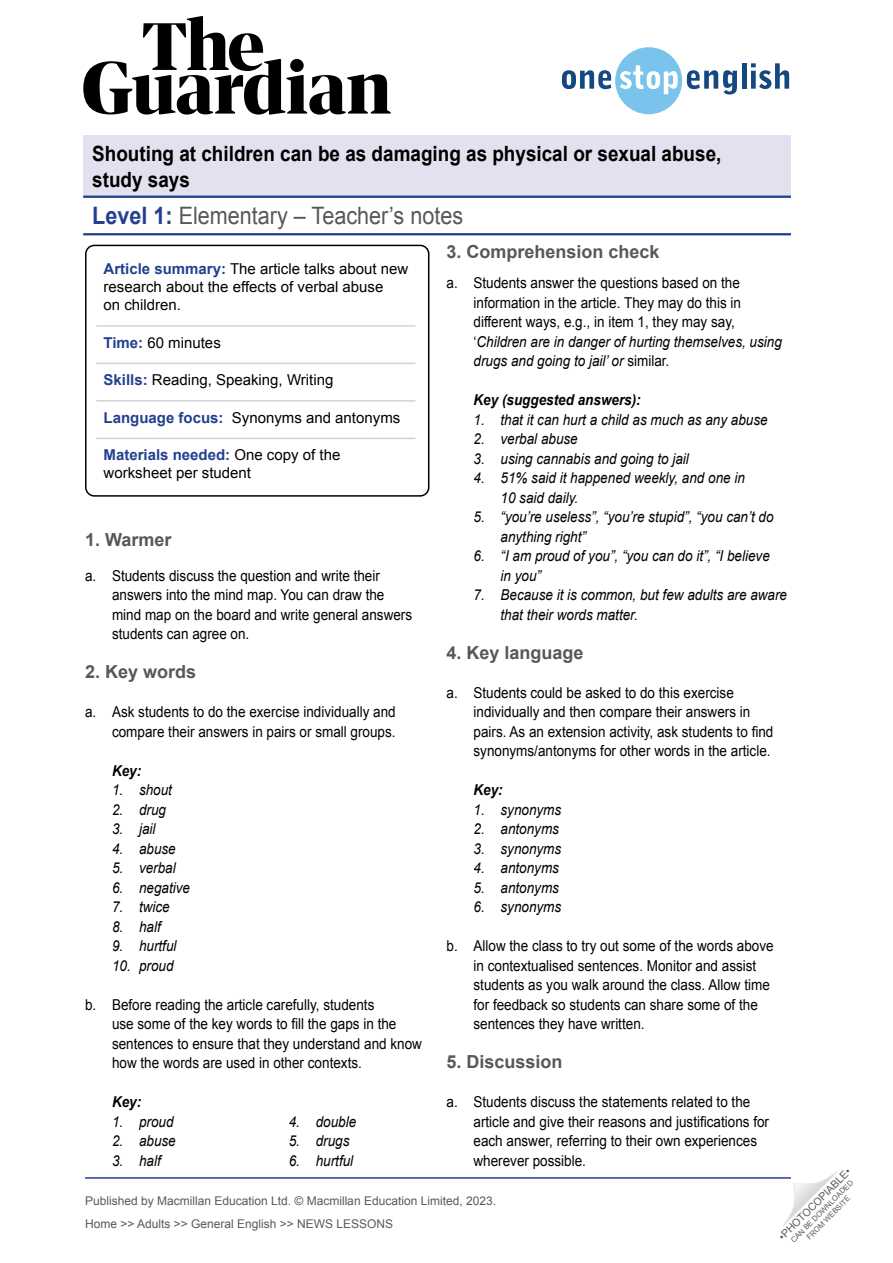
<style>
.page{position:relative;width:893px;height:1263px;background:#fff}
.page>*{position:absolute;margin:0;border:0;box-sizing:border-box;transform-origin:0 0}
.t1{font:24px "Arial";color:#58585a;scale:.9 1}
.t2{font:700 21px/25.2px "Arial";color:#000;scale:.9 1}
.TN__Title{font:700 18px "Arial";color:#58585a}
.TN__Info_box_-_body{font:15px/19.5px "Arial";color:#000;scale:.9 1}
.t3{font:italic 15px/19.5px "Arial";color:#000;scale:.9 1}
.TN__Info_box_-_body-2{font:15px/18px "Arial";color:#000}
.TN__Key_title{font:italic 700 15px "Arial";color:#000;scale:.9 1}
.t4{font:12px/23px "Arial";color:#58595b}
.t5{font:10.5px "Arial";color:#58595b}
.t6{font:7.5px/9px "Arial";color:#58595b;text-align:center}
.s1{font-weight:700;color:#23408f}
.s2{font-style:italic}
</style>
<div class="page">
<hr style="left:85px;top:1177px;width:706px;height:2px;background:#23408f">
<svg style="left:783px;top:1171px;width:55px;height:55px"></svg>
<svg style="left:83px;top:16px;width:308px;height:99px"></svg>
<svg style="left:562px;top:47px;width:175px;height:67px"></svg>
<hr style="left:742px;top:63px;width:4px;height:26px;background:#154780">
<svg style="left:751px;top:63px;width:38px;height:26px"></svg>
<div style="left:83px;top:136px;width:708px;height:61px;background:#e1e1ef"></div>
<hr style="left:83px;top:196px;width:708px;height:2px;background:#23408f">
<hr style="left:83px;top:233px;width:708px;height:2px;background:#23408f">
<hr style="left:96px;top:325px;width:319px;height:2px;background:#d1d3d4">
<hr style="left:96px;top:363px;width:319px;height:1px;background:#d1d3d4">
<hr style="left:96px;top:400px;width:319px;height:2px;background:#d1d3d4">
<hr style="left:96px;top:438px;width:319px;height:1px;background:#d1d3d4">
<div style="left:85px;top:245px;width:344px;height:252px;border:2px solid #000;border-radius:9px"></div>
<h2 class="t2" style="left:92px;top:142px;width:701px">Shouting at children can be as damaging as physical or sexual abuse, study says</h2>
<h1 class="t1" style="left:92px;top:200px;width:414px"><span class="s1">Level 1:</span> Elementary – Teacher’s notes</h1>
<p class="TN__Title" style="left:446px;top:240px;width:215px">3. Comprehension check</p>
<p class="TN__Info_box_-_body" style="left:473px;top:273px;width:344px;text-indent:-27px">a. Students answer the questions based on the information in the article. They may do this in different ways, e.g., in item 1, they may say, ‘<span class="s2">Children are in danger of hurting themselves, using drugs and going to jail’ or</span> similar.</p>
<p class="TN__Key_title" style="left:473px;top:390px;width:187px">Key (suggested answers):</p>
<p class="t3" style="left:473px;top:410px;width:328px">1. that it can hurt a child as much as any abuse</p>
<p class="t3" style="left:473px;top:429px;width:117px">2. verbal abuse</p>
<p class="t3" style="left:473px;top:449px;width:241px">3. using cannabis and going to jail</p>
<p class="t3" style="left:500px;top:468px;width:273px;text-indent:-27px">4. 51% said it happened weekly, and one in<br>10 said daily.</p>
<p class="t3" style="left:500px;top:507px;width:305px;text-indent:-27px">5. “you’re useless”, “you’re stupid”, “you can’t do anything right”</p>
<p class="t3" style="left:500px;top:546px;width:301px;text-indent:-27px">6. “I am proud of you”, “you can do it”, “I believe in you”</p>
<p class="t3" style="left:500px;top:585px;width:320px;text-indent:-27px">7. Because it is common, but few adults are aware that their words matter.</p>
<p class="TN__Title" style="left:446px;top:640px;width:139px">4. Key language</p>
<p class="TN__Info_box_-_body" style="left:473px;top:683px;width:335px;text-indent:-27px">a. Students could be asked to do this exercise individually and then compare their answers in pairs. As an extension activity, ask students to find synonyms/antonyms for other words in the article.</p>
<p class="TN__Key_title" style="left:473px;top:780px;width:34px">Key:</p>
<p class="t3" style="left:473px;top:800px;width:99px">1. synonyms</p>
<p class="t3" style="left:473px;top:819px;width:97px">2. antonyms</p>
<p class="t3" style="left:473px;top:839px;width:99px">3. synonyms</p>
<p class="t3" style="left:473px;top:858px;width:97px">4. antonyms</p>
<p class="t3" style="left:473px;top:878px;width:97px">5. antonyms</p>
<p class="t3" style="left:473px;top:897px;width:99px">6. synonyms</p>
<p class="TN__Info_box_-_body" style="left:473px;top:936px;width:335px;text-indent:-27px">b. Allow the class to try out some of the words above in contextualised sentences. Monitor and assist students as you walk around the class. Allow time for feedback so students can share some of the sentences they have written.</p>
<p class="TN__Title" style="left:446px;top:1050px;width:118px">5. Discussion</p>
<p class="TN__Info_box_-_body" style="left:473px;top:1092px;width:330px;text-indent:-27px">a. Students discuss the statements related to the article and give their reasons and justifications for each answer, referring to their own experiences wherever possible.</p>
<p class="TN__Info_box_-_body-2" style="left:104px;top:260px;width:306px"><span class="s1">Article summary:</span> The article talks about new research about the effects of verbal abuse<br>on children.</p>
<p class="TN__Info_box_-_body-2" style="left:104px;top:333px;width:119px"><span class="s1">Time:</span> 60 minutes</p>
<p class="TN__Info_box_-_body-2" style="left:104px;top:371px;width:231px"><span class="s1">Skills:</span> Reading, Speaking, Writing</p>
<p class="TN__Info_box_-_body-2" style="left:104px;top:408px;width:298px"><span class="s1">Language focus:</span> Synonyms and antonyms</p>
<p class="TN__Info_box_-_body-2" style="left:104px;top:446px;width:238px"><span class="s1">Materials needed:</span> One copy of the worksheet per student</p>
<p class="TN__Title" style="left:85px;top:528px;width:88px">1. Warmer</p>
<p class="TN__Info_box_-_body" style="left:112px;top:566px;width:335px;text-indent:-27px">a. Students discuss the question and write their answers into the mind map. You can draw the mind map on the board and write general answers students can agree on.</p>
<p class="TN__Title" style="left:85px;top:660px;width:113px">2. Key words</p>
<p class="TN__Info_box_-_body" style="left:85px;top:702px;width:347px;text-align:right">a. Ask students to do the exercise individually and compare their answers in pairs or small groups.</p>
<p class="TN__Key_title" style="left:112px;top:761px;width:34px">Key:</p>
<p class="t3" style="left:112px;top:780px;width:68px">1. shout</p>
<p class="t3" style="left:112px;top:800px;width:62px">2. drug</p>
<p class="t3" style="left:112px;top:819px;width:50px">3. jail</p>
<p class="t3" style="left:112px;top:839px;width:72px">4. abuse</p>
<p class="t3" style="left:112px;top:858px;width:72px">5. verbal</p>
<p class="t3" style="left:112px;top:878px;width:88px">6. negative</p>
<p class="t3" style="left:112px;top:897px;width:66px">7. twice</p>
<p class="t3" style="left:112px;top:917px;width:56px">8. half</p>
<p class="t3" style="left:112px;top:936px;width:73px">9. hurtful</p>
<p class="t3" style="left:112px;top:956px;width:70px">10. proud</p>
<p class="TN__Info_box_-_body" style="left:112px;top:995px;width:346px;text-indent:-27px">b. Before reading the article carefully, students<br>use some of the key words to fill the gaps in the sentences to ensure that they understand and know how the words are used in other contexts.</p>
<p class="TN__Key_title" style="left:112px;top:1092px;width:34px">Key:</p>
<p class="t3" style="left:112px;top:1112px;width:70px">1. proud</p>
<p class="t3" style="left:112px;top:1131px;width:72px">2. abuse</p>
<p class="t3" style="left:112px;top:1151px;width:56px">3. half</p>
<p class="t3" style="left:289px;top:1112px;width:77px">4. double</p>
<p class="t3" style="left:289px;top:1131px;width:69px">5. drugs</p>
<p class="t3" style="left:289px;top:1151px;width:73px">6. hurtful</p>
<p class="t5" style="left:776px;top:1233px;width:99px;rotate:-45deg">•PHOTOCOPIABLE•</p>
<p class="t6" style="left:789px;top:1238px;width:86px;rotate:-45deg">CAN BE DOWNLOADED<br>FROM WEBSITE</p>
<p class="t4" style="left:85px;top:1189px;width:413px">Published by Macmillan Education Ltd. © Macmillan Education Limited, 2023.<br>Home &gt;&gt; Adults &gt;&gt; General English &gt;&gt; NEWS LESSONS</p>
</div>
